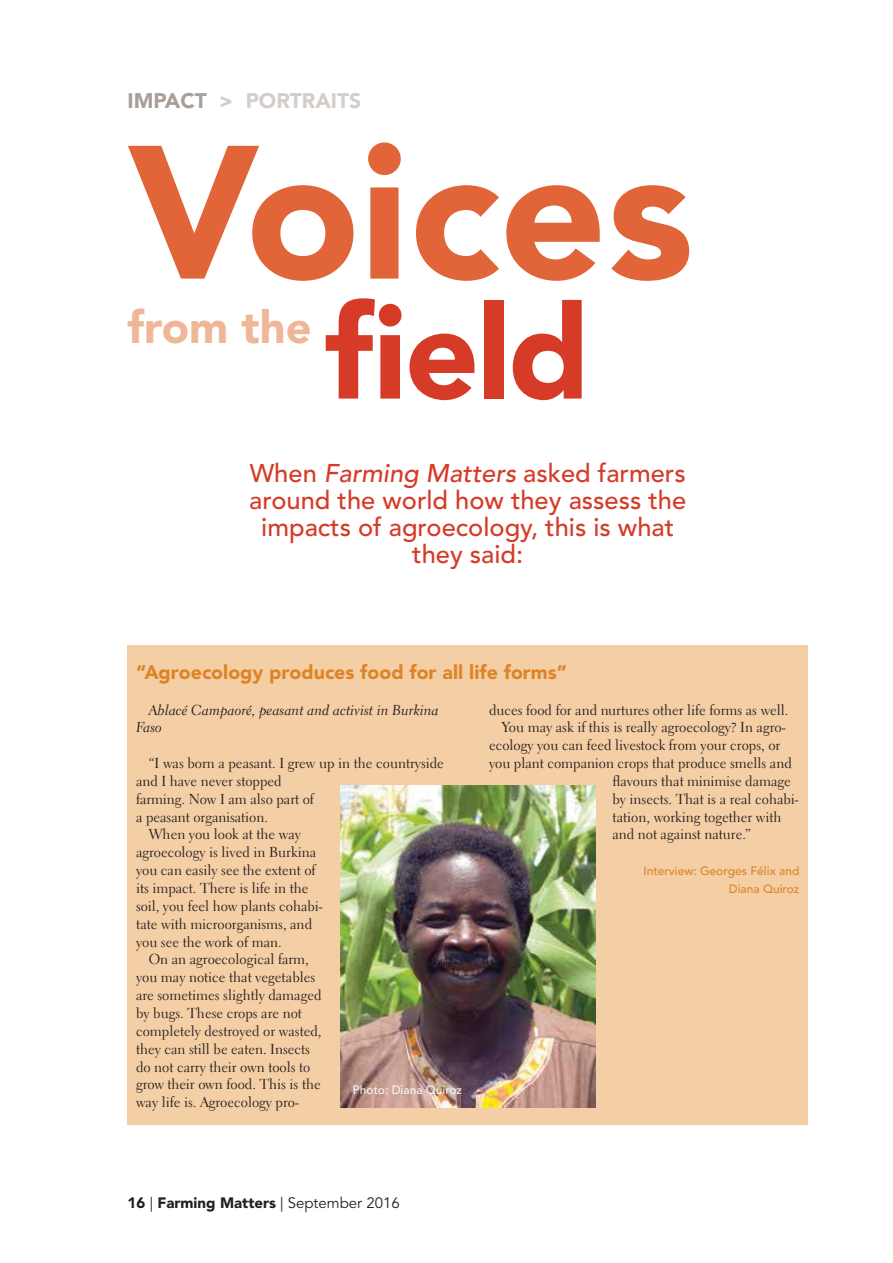
<style>
.page{position:relative;width:893px;height:1263px;background:#fff}
.page>*{position:absolute;margin:0;border:0;box-sizing:border-box;transform-origin:0 0}
.t1{font:900 187.5px "Avenir LT Std";color:#e16538}
.t2{font:900 130.5px "Avenir LT Std";color:#d53b27}
.t3{font:900 45px "Avenir LT Std";color:#efb698}
.t4{font:500 25.5px/27px "Avenir LT Std";color:#d53b27;text-align:center}
.t5{font:900 21px "Avenir LT Std";color:#d4cdca}
.t6{font:900 19.5px "Avenir LT Std";color:#de8426}
.t7{font:900 15px "Avenir LT Std";color:#231f20}
.t8{font:14.4px "Electra LT Std";color:#231f20}
.t9{font:14.4px/17.9px "Electra LT Std Cursive";color:#231f20}
.t10{font:500 12px/17.9px "Avenir LT Std";color:#de8426;text-align:right}
.t11{font:12px "Avenir LT Std";color:#fff}
.s1{color:#a99f98}
.s2{font-style:italic}
.s3{font-weight:400}
</style>
<div class="page">
<div style="left:128px;top:645px;width:680px;height:480px;background:#f4cea4"></div>
<img style="left:340px;top:786px;width:255px;height:321px">
<h3 class="t5" style="left:128px;top:91px;width:235px"><span class="s1">IMPACT</span> &gt; PORTRAITS</h3>
<h1 class="t1" style="left:128px;top:133px;width:568px">Voices</h1>
<h3 class="t3" style="left:128px;top:308px;width:186px">from the</h3>
<h2 class="t2" style="left:325px;top:297px;width:267px">field</h2>
<h3 class="t4" style="left:249px;top:462px;width:438px">When <span class="s2">Farming Matters</span> asked farmers around the world how they assess the impacts of agroecology, this is what they said:</h3>
<h3 class="t6" style="left:136px;top:664px;width:432px">“Agroecology produces food for all life forms”</h3>
<p class="t9" style="left:136px;top:702px;width:304px;text-indent:13px">Ablacé Campaoré, peasant and activist in Burkina<br>Faso</p>
<p class="t8" style="left:149px;top:757px;width:297px">“I was born a peasant. I grew up in the countryside</p>
<p class="t8" style="left:136px;top:775px;width:147px">and I have never stopped</p>
<p class="t8" style="left:136px;top:793px;width:179px">farming. Now I am also part of</p>
<p class="t8" style="left:136px;top:810px;width:134px">a peasant organisation.</p>
<p class="t8" style="left:149px;top:828px;width:154px">When you look at the way</p>
<p class="t8" style="left:136px;top:846px;width:182px">agroecology is lived in Burkina</p>
<p class="t8" style="left:136px;top:864px;width:181px">you can easily see the extent of</p>
<p class="t8" style="left:136px;top:882px;width:174px">its impact. There is life in the</p>
<p class="t8" style="left:136px;top:900px;width:188px">soil, you feel how plants cohabi-</p>
<p class="t8" style="left:136px;top:918px;width:178px">tate with microorganisms, and</p>
<p class="t8" style="left:136px;top:935px;width:147px">you see the work of man.</p>
<p class="t8" style="left:149px;top:953px;width:161px">On an agroecological farm,</p>
<p class="t8" style="left:136px;top:971px;width:181px">you may notice that vegetables</p>
<p class="t8" style="left:136px;top:989px;width:187px">are sometimes slightly damaged</p>
<p class="t8" style="left:136px;top:1007px;width:167px">by bugs. These crops are not</p>
<p class="t8" style="left:136px;top:1025px;width:187px">completely destroyed or wasted,</p>
<p class="t8" style="left:136px;top:1043px;width:175px">they can still be eaten. Insects</p>
<p class="t8" style="left:136px;top:1060px;width:176px">do not carry their own tools to</p>
<p class="t8" style="left:136px;top:1078px;width:186px">grow their own food. This is the</p>
<p class="t8" style="left:136px;top:1096px;width:164px">way life is. Agroecology pro-</p>
<p class="t8" style="left:489px;top:703px;width:301px">duces food for and nurtures other life forms as well.</p>
<p class="t8" style="left:502px;top:721px;width:285px">You may ask if this is really agroecology? In agro-</p>
<p class="t8" style="left:489px;top:739px;width:293px">ecology you can feed livestock from your crops, or</p>
<p class="t8" style="left:489px;top:757px;width:304px">you plant companion crops that produce smells and</p>
<p class="t8" style="left:612px;top:775px;width:180px">flavours that minimise damage</p>
<p class="t8" style="left:612px;top:793px;width:188px">by insects. That is a real cohabi-</p>
<p class="t8" style="left:612px;top:810px;width:171px">tation, working together with</p>
<p class="t8" style="left:612px;top:828px;width:140px">and not against nature.”</p>
<p class="t10" style="left:643px;top:863px;width:158px">Interview: Georges Félix and<br>Diana Quiroz</p>
<p class="t11" style="left:353px;top:1083px;width:111px">Photo: Diana Quiroz</p>
<p class="t7" style="left:128px;top:1196px;width:274px">16 <span class="s3">|</span> Farming Matters <span class="s3">| September 2016</span></p>
</div>
